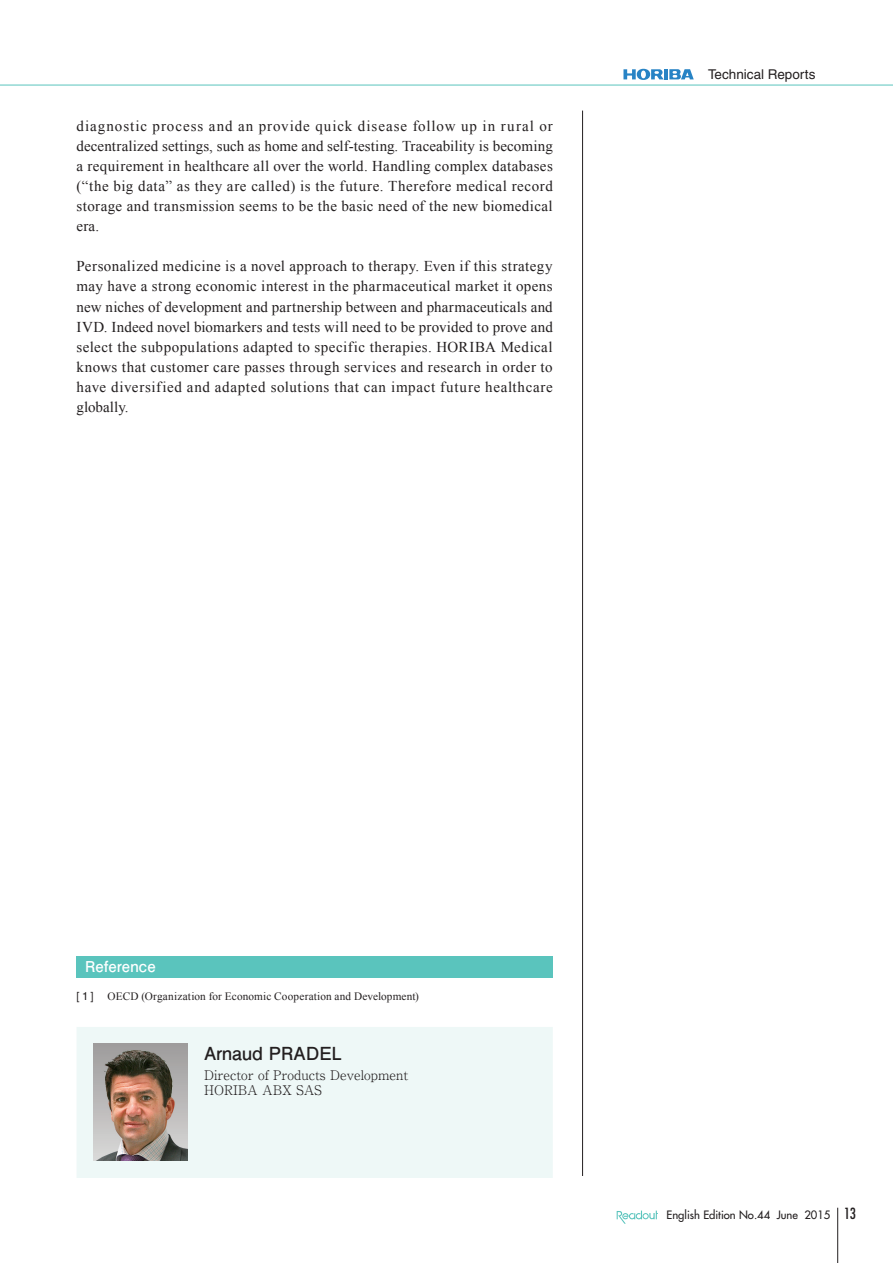
<style>
.page{position:relative;width:893px;height:1263px;background:#fff}
.page>*{position:absolute;margin:0;border:0;box-sizing:border-box;transform-origin:0 0}
.t1{font:700 18px "Futo Go B101 Pro";color:#231f20}
.t2{font:15px/20.1px "Times New Roman";letter-spacing:.035em;color:#231f20;text-align:justify}
.t3{font:700 15px "Futo Go B101 Pro";letter-spacing:.01em;color:#fff}
.t4{font:13.5px "Helvetica LT Std";color:#231f20}
.t5{font:300 13.2px/15px "Ryumin Pro";color:#231f20}
.t6{font:11.25px "Times New Roman";letter-spacing:.015em;color:#231f20}
.t7{font:11.25px "Futura";color:#231f20}
.s1{font-family:"Helvetica LT Std"}
.s2{font-stretch:condensed;font-size:15px}
</style>
<div class="page">
<svg style="left:623px;top:69px;width:71px;height:11px"></svg>
<hr style="left:0;top:85px;width:893px;height:1px;background:#5ac4bd">
<hr style="left:837px;top:1208px;width:1px;height:55px;background:#231f20">
<svg style="left:617px;top:1210px;width:41px;height:14px"></svg>
<div style="left:77px;top:956px;width:476px;height:21px;background:#5ac4bd"></div>
<div style="left:77px;top:1027px;width:476px;height:151px;background:#eef8f7"></div>
<img style="left:94px;top:1044px;width:93px;height:117px">
<hr style="left:582px;top:111px;width:1px;height:1065px;background:#231f20">
<p class="t2" style="left:77px;top:115px;width:478px">diagnostic process and an provide quick disease follow up in rural or decentralized settings, such as home and self-testing. Traceability is becoming a requirement in healthcare all over the world. Handling complex databases (“the big data” as they are called) is the future. Therefore medical record storage and transmission seems to be the basic need of the new biomedical era.</p>
<p class="t2" style="left:77px;top:256px;width:478px">Personalized medicine is a novel approach to therapy. Even if this strategy may have a strong economic interest in the pharmaceutical market it opens new niches of development and partnership between and pharmaceuticals and IVD. Indeed novel biomarkers and tests will need to be provided to prove and select the subpopulations adapted to specific therapies. HORIBA Medical knows that customer care passes through services and research in order to have diversified and adapted solutions that can impact future healthcare globally.</p>
<p class="t4" style="left:708px;top:67px;width:109px">Technical Reports</p>
<p class="t3" style="left:85px;top:954px;width:72px">Reference</p>
<p class="t6" style="left:77px;top:988px;width:344px"><span class="s1">[ 1 ]</span> OECD (Organization for Economic Cooperation and Development)</p>
<p class="t1" style="left:204px;top:1038px;width:139px">Arnaud PRADEL</p>
<p class="t5" style="left:204px;top:1066px;width:206px">Director of Products Development<br>HORIBA ABX SAS</p>
<p class="t7" style="left:666px;top:1208px;width:191px">English Edition No.44 June 2015 <span class="s2">13</span></p>
</div>
